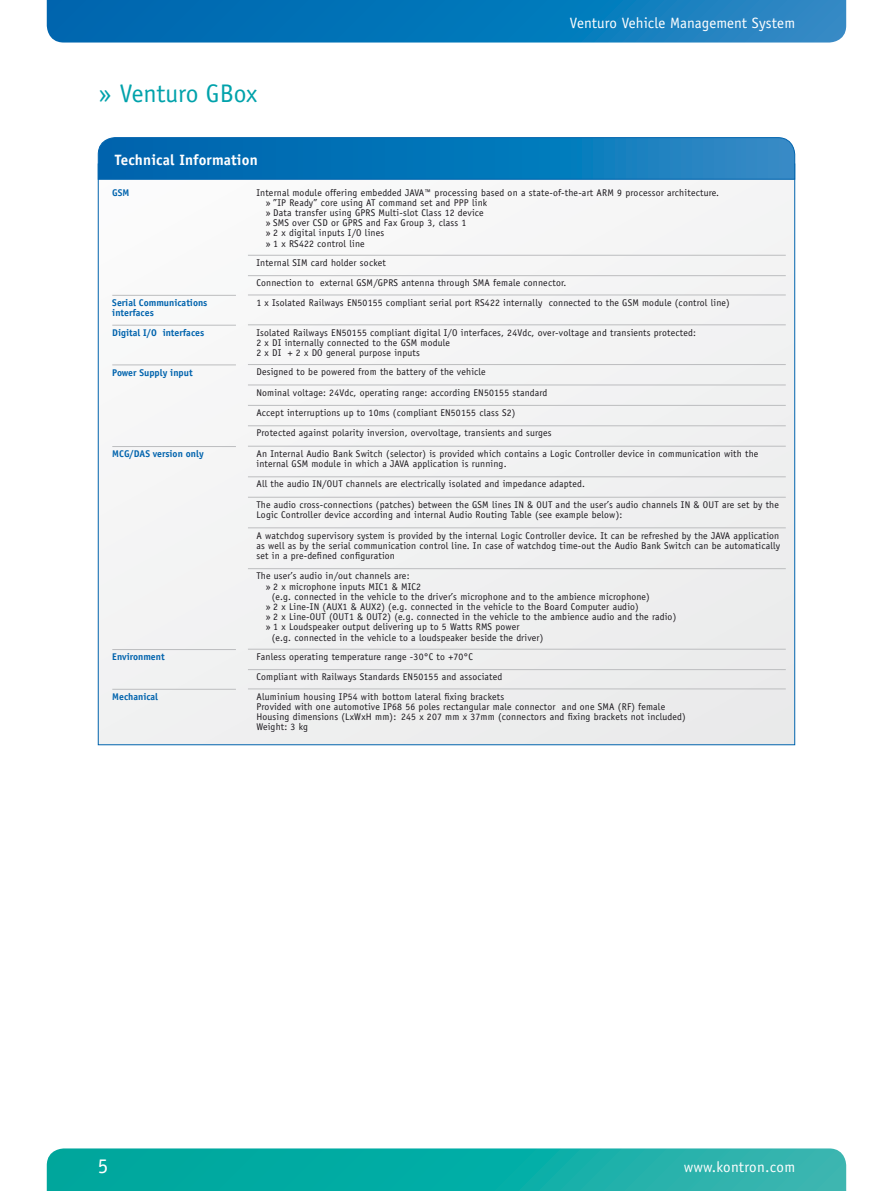
<style>
.page{position:relative;width:893px;height:1191px;background:#fff}
.page>*{position:absolute;margin:0;border:0;box-sizing:border-box;transform-origin:0 0}
.t1{font:25.5px "Officina Sans";color:#00a2ab}
.t2{font:21px "Officina Sans";color:#fff}
.t3{font:15px "Officina Sans";letter-spacing:.01em;color:#fff}
.t4{font:700 15px "Officina Sans";letter-spacing:.01em;color:#fff}
.t5{font:9.75px/10.2px "Officina Sans";letter-spacing:.02em;color:#1a171c}
.t6{font:700 9.75px/10.2px "Officina Sans";color:#0063ad}
</style>
<div class="page">
<svg style="left:47px;top:0;width:799px;height:43px;background:#0e78ba"></svg>
<svg style="left:47px;top:1148px;width:799px;height:43px;background:#13aea7"></svg>
<div style="left:98px;top:164px;width:697px;height:580px;background:#f3f3f3"></div>
<svg style="left:97px;top:137px;width:699px;height:43px;background:#0d76b9"></svg>
<hr style="left:248px;top:255px;width:538px;height:1px;background:#bcbdbf">
<hr style="left:248px;top:275px;width:538px;height:1px;background:#bcbdbf">
<hr style="left:112px;top:295px;width:124px;height:1px;background:#bcbdbf">
<hr style="left:248px;top:294px;width:538px;height:1px;background:#bcbdbf">
<hr style="left:112px;top:325px;width:124px;height:1px;background:#bcbdbf">
<hr style="left:248px;top:324px;width:538px;height:1px;background:#bcbdbf">
<hr style="left:112px;top:364px;width:124px;height:1px;background:#bcbdbf">
<hr style="left:112px;top:446px;width:124px;height:1px;background:#bcbdbf">
<hr style="left:248px;top:364px;width:538px;height:1px;background:#bcbdbf">
<hr style="left:248px;top:384px;width:538px;height:1px;background:#bcbdbf">
<hr style="left:248px;top:405px;width:538px;height:1px;background:#bcbdbf">
<hr style="left:248px;top:425px;width:538px;height:1px;background:#bcbdbf">
<hr style="left:248px;top:446px;width:538px;height:1px;background:#bcbdbf">
<hr style="left:248px;top:476px;width:538px;height:1px;background:#bcbdbf">
<hr style="left:248px;top:497px;width:538px;height:1px;background:#bcbdbf">
<hr style="left:248px;top:527px;width:538px;height:1px;background:#bcbdbf">
<hr style="left:248px;top:568px;width:538px;height:1px;background:#bcbdbf">
<hr style="left:112px;top:649px;width:124px;height:1px;background:#bcbdbf">
<hr style="left:248px;top:649px;width:538px;height:1px;background:#bcbdbf">
<hr style="left:248px;top:669px;width:538px;height:1px;background:#bcbdbf">
<hr style="left:112px;top:689px;width:124px;height:1px;background:#bcbdbf">
<hr style="left:248px;top:688px;width:538px;height:1px;background:#bcbdbf">
<h1 class="t1" style="left:99px;top:78px;width:160px">» Venturo GBox</h1>
<h3 class="t3" style="left:570px;top:14px;width:227px">Venturo Vehicle Management System</h3>
<h3 class="t4" style="left:115px;top:150px;width:144px">Technical Information</h3>
<p class="t6" style="left:112px;top:187px;width:19px">GSM</p>
<p class="t5" style="left:266px;top:187px;width:455px;text-indent:-9px">Internal module offering embedded JAVA™ processing based on a state-of-the-art ARM 9 processor architecture. » ”IP Ready” core using AT command set and PPP link<br>» Data transfer using GPRS Multi-slot Class 12 device<br>» SMS over CSD or GPRS and Fax Group 3, class 1<br>» 2 x digital inputs I/O lines<br>» 1 x RS422 control line</p>
<p class="t5" style="left:256px;top:252px;width:312px;line-height:20.4px">Internal SIM card holder socket<br>Connection to external GSM/GPRS antenna through SMA female connector.</p>
<p class="t6" style="left:112px;top:297px;width:97px">Serial Communications interfaces</p>
<p class="t5" style="left:256px;top:297px;width:475px">1 x Isolated Railways EN50155 compliant serial port RS422 internally connected to the GSM module (control line)</p>
<p class="t6" style="left:112px;top:327px;width:93px">Digital I/O interfaces</p>
<p class="t5" style="left:256px;top:327px;width:441px">Isolated Railways EN50155 compliant digital I/O interfaces, 24Vdc, over-voltage and transients protected:<br>2 x DI internally connected to the GSM module<br>2 x DI + 2 x DO general purpose inputs</p>
<p class="t6" style="left:112px;top:367px;width:82px">Power Supply input</p>
<p class="t5" style="left:256px;top:362px;width:504px;line-height:20.4px">Designed to be powered from the battery of the vehicle<br>Nominal voltage: 24Vdc, operating range: according EN50155 standard<br>Accept interruptions up to 10ms (compliant EN50155 class S2)<br>Protected against polarity inversion, overvoltage, transients and surges<br>An Internal Audio Bank Switch (selector) is provided which contains a Logic Controller device in communication with the</p>
<p class="t5" style="left:256px;top:453px;width:524px;line-height:20.4px">internal GSM module in which a JAVA application is running.<br>All the audio IN/OUT channels are electrically isolated and impedance adapted.<br>The audio cross-connections (patches) between the GSM lines IN &amp; OUT and the user’s audio channels IN &amp; OUT are set by the</p>
<p class="t5" style="left:256px;top:504px;width:524px;line-height:20.4px">Logic Controller device according and internal Audio Routing Table (see example below):<br>A watchdog supervisory system is provided by the internal Logic Controller device. It can be refreshed by the JAVA application</p>
<p class="t5" style="left:256px;top:540px;width:525px">as well as by the serial communication control line. In case of watchdog time-out the Audio Bank Switch can be automatically set in a pre-defined configuration</p>
<p class="t5" style="left:256px;top:571px;width:155px">The user’s audio in/out channels are:</p>
<p class="t5" style="left:266px;top:581px;width:157px">» 2 x microphone inputs MIC1 &amp; MIC2</p>
<p class="t5" style="left:272px;top:591px;width:380px">(e.g. connected in the vehicle to the driver’s microphone and to the ambience microphone)</p>
<p class="t5" style="left:266px;top:601px;width:375px">» 2 x Line-IN (AUX1 &amp; AUX2) (e.g. connected in the vehicle to the Board Computer audio)</p>
<p class="t5" style="left:266px;top:612px;width:412px">» 2 x Line-OUT (OUT1 &amp; OUT2) (e.g. connected in the vehicle to the ambience audio and the radio)</p>
<p class="t5" style="left:266px;top:622px;width:255px">» 1 x Loudspeaker output delivering up to 5 Watts RMS power</p>
<p class="t5" style="left:272px;top:632px;width:273px">(e.g. connected in the vehicle to a loudspeaker beside the driver)</p>
<p class="t6" style="left:112px;top:448px;width:93px">MCG/DAS version only</p>
<p class="t6" style="left:112px;top:651px;width:54px">Environment</p>
<p class="t5" style="left:256px;top:646px;width:248px;line-height:20.4px">Fanless operating temperature range -30°C to +70°C<br>Compliant with Railways Standards EN50155 and associated</p>
<p class="t6" style="left:112px;top:691px;width:47px">Mechanical</p>
<p class="t5" style="left:256px;top:691px;width:431px">Aluminium housing IP54 with bottom lateral fixing brackets<br>Provided with one automotive IP68 56 poles rectangular male connector and one SMA (RF) female Housing dimensions (LxWxH mm): 245 x 207 mm x 37mm (connectors and fixing brackets not included)<br>Weight: 3 kg</p>
<h2 class="t2" style="left:98px;top:1153px;width:12px">5</h2>
<h3 class="t3" style="left:684px;top:1158px;width:113px">www.kontron.com</h3>
</div>
